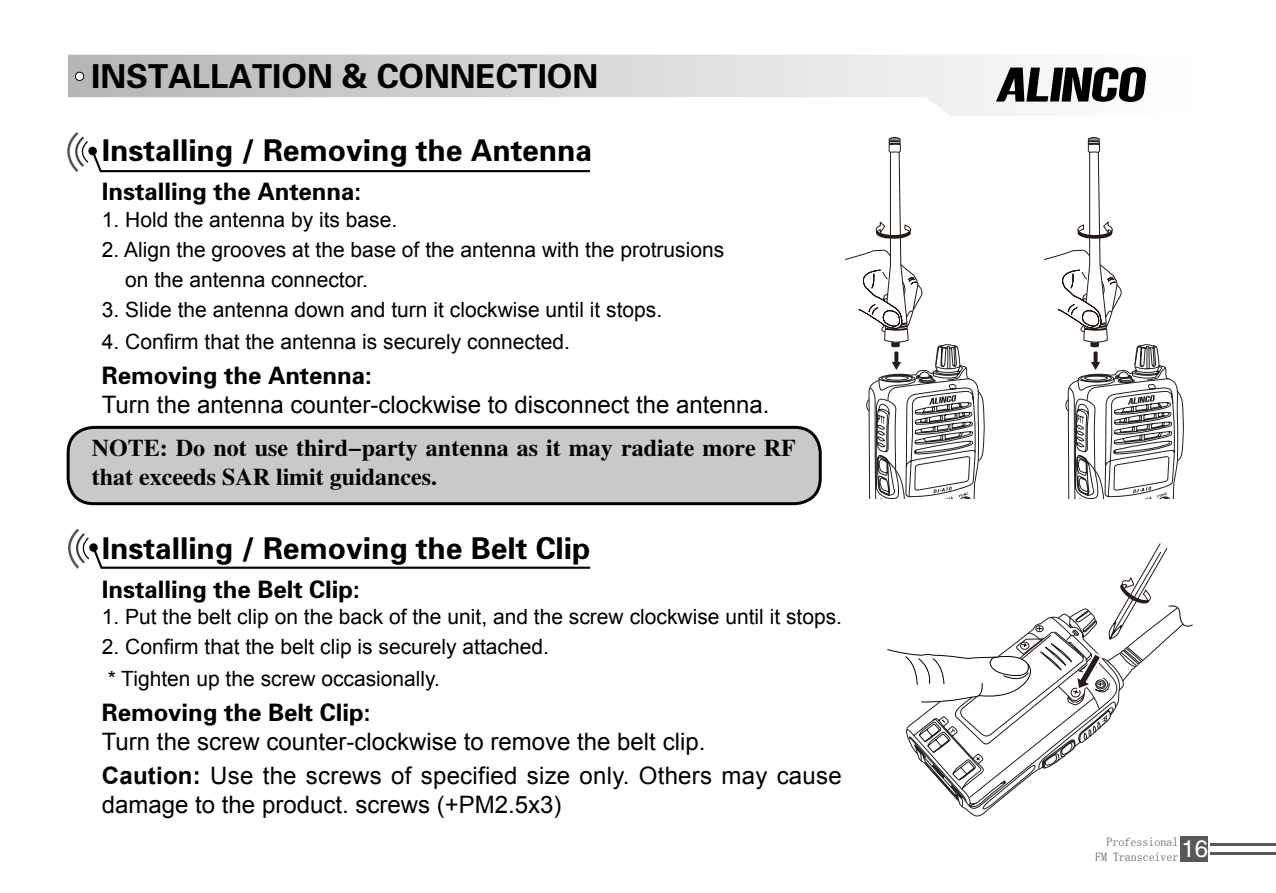
<style>
.page{position:relative;width:1276px;height:893px;background:#fff}
.page>*{position:absolute;margin:0;border:0;box-sizing:border-box;transform-origin:0 0}
.t1{font:33px "FZDHTJW GB1 0";color:#000}
.t2{font:30px "FZDHTJW GB1 0";color:#000}
.t3{font:24px/33.9px "Arial";color:#000}
.t4{font:24px "FZDHTJW GB1 0";color:#000}
.t5{font:24px/28.8px "FZXBSJW GB1 0";color:#000}
.t6{font:21px/31.8px "Arial";color:#000}
.t7{font:12px/14.4px "Sim Sun";color:#595757}
.s1{font-weight:700}
</style>
<div class="page">
<svg style="left:68px;top:55px;width:1063px;height:61px"></svg>
<div style="left:75px;top:72px;width:9px;height:8px;background:#fff;border-radius:50%"></div>
<div style="left:75px;top:72px;width:9px;height:9px;border:1px solid #000;border-radius:50%"></div>
<div style="left:1180px;top:836px;width:28px;height:25px;background:#595757"></div>
<hr style="left:1210px;top:843px;width:66px;height:3px;background:#595757">
<hr style="left:1210px;top:852px;width:66px;height:3px;background:#595757">
<svg style="left:996px;top:67px;width:150px;height:35px"></svg>
<div style="left:68px;top:427px;width:752px;height:77px;background:#c9c9ca;border-radius:26px"></div>
<div style="left:67px;top:426px;width:754px;height:79px;border:3px solid #000;border-radius:26px"></div>
<svg style="left:67px;top:132px;width:523px;height:41px"></svg>
<div style="left:88px;top:147px;width:9px;height:8px;background:#000;border-radius:50%"></div>
<svg style="left:68px;top:528px;width:523px;height:41px"></svg>
<div style="left:89px;top:543px;width:9px;height:9px;background:#000;border-radius:50%"></div>
<svg style="left:845px;top:137px;width:140px;height:361px"></svg>
<svg style="left:1044px;top:137px;width:140px;height:361px"></svg>
<svg style="left:887px;top:543px;width:306px;height:268px"></svg>
<h1 class="t1" style="left:91px;top:59px;width:508px">INSTALLATION &amp; CONNECTION</h1>
<h2 class="t2" style="left:102px;top:134px;width:492px">Installing / Removing the Antenna</h2>
<p class="t4" style="left:102px;top:179px;width:261px">Installing the Antenna:</p>
<p class="t6" style="left:102px;top:203px;width:297px">1. Hold the antenna by its base.</p>
<p class="t6" style="left:125px;top:235px;width:600px;line-height:30.3px;text-indent:-23px">2. Align the grooves at the base of the antenna with the protrusions on the antenna connector.</p>
<p class="t6" style="left:102px;top:294px;width:562px">3. Slide the antenna down and turn it clockwise until it stops.</p>
<p class="t6" style="left:102px;top:326px;width:470px">4. Confirm that the antenna is securely connected.</p>
<p class="t4" style="left:102px;top:363px;width:271px">Removing the Antenna:</p>
<p class="t3" style="left:102px;top:388px;width:669px">Turn the antenna counter-clockwise to disconnect the antenna.</p>
<p class="t5" style="left:92px;top:434px;width:35px">Note</p>
<p class="t5" style="left:92px;top:434px;width:705px;text-indent:68px">: Do not use third-party antenna as it may radiate more RF that exceeds SAR limit guidances.</p>
<h2 class="t2" style="left:102px;top:532px;width:490px">Installing / Removing the Belt Clip</h2>
<p class="t4" style="left:102px;top:576px;width:259px">Installing the Belt Clip:</p>
<p class="t6" style="left:102px;top:601px;width:742px">1. Put the belt clip on the back of the unit, and the screw clockwise until it stops.</p>
<p class="t6" style="left:102px;top:631px;width:449px">2. Confirm that the belt clip is securely attached. * Tighten up the screw occasionally.</p>
<p class="t4" style="left:102px;top:700px;width:270px">Removing the Belt Clip:</p>
<p class="t3" style="left:102px;top:725px;width:741px">Turn the screw counter-clockwise to remove the belt clip.<br><span class="s1">Caution:</span> Use the screws of specified size only. Others may cause</p>
<p class="t3" style="left:102px;top:788px;width:461px">damage to the product. screws (+PM2.5x3)</p>
<p class="t7" style="left:1095px;top:835px;width:114px;text-indent:11px">Professional<br>FM Transceiver <sup>16</sup></p>
</div>
